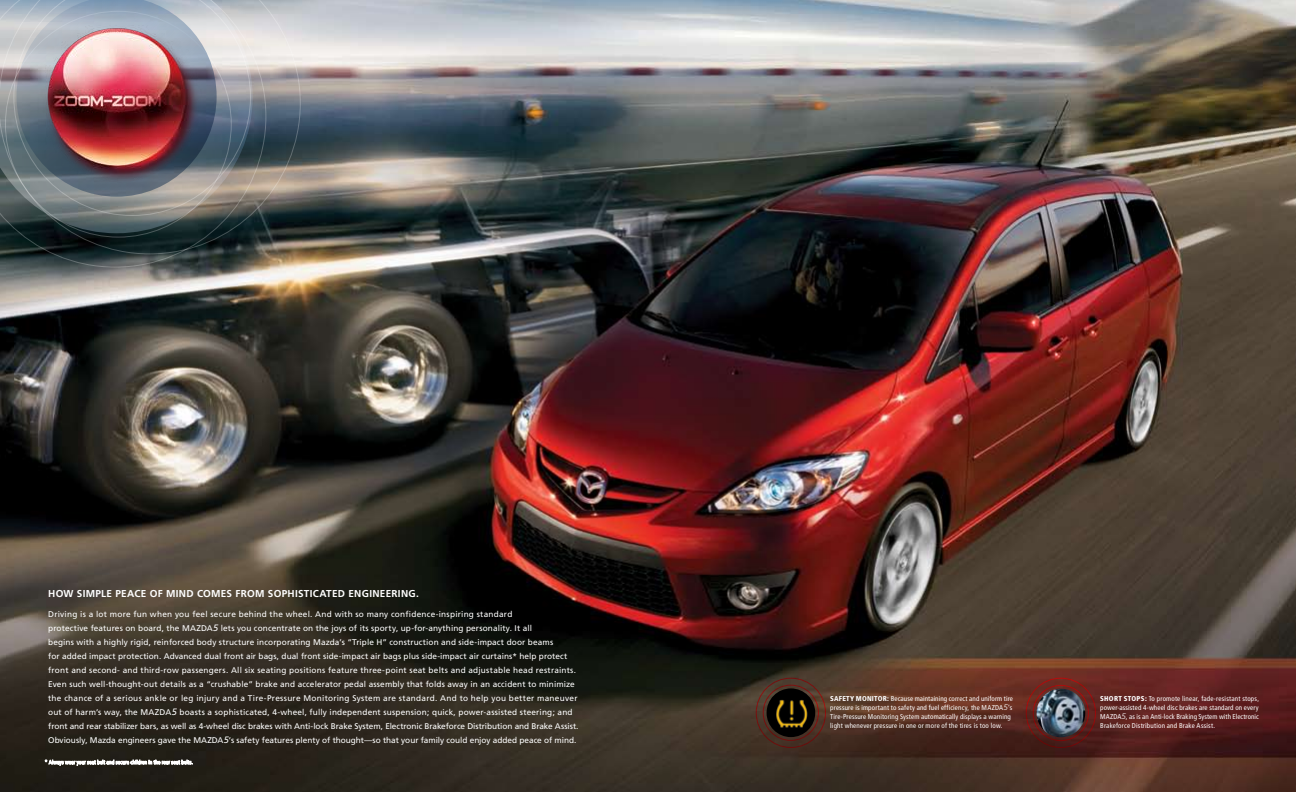
<style>
.page{position:relative;width:1296px;height:792px;background:#fff}
.page>*{position:absolute;margin:0;border:0;box-sizing:border-box;transform-origin:0 0}
.t1{font:700 10px "Frutiger";letter-spacing:.025em;color:#fff}
.t2{font:8.2px/14px "Frutiger";letter-spacing:.015em;color:#fff}
.t3{font:condensed 7px/9px "Frutiger";letter-spacing:.02em;color:#fff;text-align:justify}
.s1{font-style:italic;font-size:9.2px}
.s2{font-weight:900}
.s3{font-weight:300;font-style:italic;font-stretch:normal;font-size:8px}
</style>
<div class="page">
<img style="left:0;top:0;width:1296px;height:792px">
<svg style="left:266px;top:0;width:35px;height:254px"></svg>
<svg style="left:0;top:0;width:266px;height:268px"></svg>
<div style="left:1026px;top:678px;width:70px;height:70px;border:1px solid #d2232a;border-radius:50%"></div>
<div style="left:1033px;top:685px;width:56px;height:56px;border:1px solid #d2232a;border-radius:50%"></div>
<img style="left:1037px;top:689px;width:48px;height:48px;border-radius:50%">
<div style="left:756px;top:678px;width:70px;height:70px;border:1px solid #d2232a;border-radius:50%"></div>
<div style="left:763px;top:685px;width:56px;height:56px;border:1px solid #d2232a;border-radius:50%"></div>
<img style="left:767px;top:688px;width:48px;height:49px;border-radius:50%">
<svg style="left:0;top:0;width:253px;height:233px"></svg>
<svg style="left:16px;top:0;width:201px;height:197px"></svg>
<img style="left:30px;top:10px;width:173px;height:173px;border-radius:50%">
<svg style="left:45px;top:760px;width:148px;height:6px"></svg>
<p class="t1" style="left:48px;top:587px;width:372px">HOW SIMPLE PEACE OF MIND COMES FROM SOPHISTICATED ENGINEERING.</p>
<p class="t2" style="left:48px;top:607px;width:532px">Driving is a lot more fun when you feel secure behind the wheel. And with so many confidence-inspiring standard<br>protective features on board, the MAZDA<span class="s1">5</span> lets you concentrate on the joys of its sporty, up-for-anything personality. It all<br>begins with a highly rigid, reinforced body structure incorporating Mazda’s “Triple H ” construction and side-impact door beams<br>for added impact protection. Advanced dual front air bags, dual front side-impact air bags plus side-impact air curtains* help protect front and second- and third-row passengers. All six seating positions feature three-point seat belts and adjustable head restraints.<br>Even such well-thought-out details as a “crushable” brake and accelerator pedal assembly that folds away in an accident to minimize the chance of a serious ankle or leg injury and a Tire-Pressure Monitoring System are standard. And to help you better maneuver out of harm’s way, the MAZDA<span class="s1">5</span> boasts a sophisticated, 4-wheel, fully independent suspension; quick, power-assisted steering; and front and rear stabilizer bars, as well as 4-wheel disc brakes with Anti-lock Brake System, Electronic Brakeforce Distribution and Brake Assist.<br>Obviously, Mazda engineers gave the MAZDA<span class="s1">5</span>’s safety features plenty of thought—so that your family could enjoy added peace of mind.</p>
<p class="t3" style="left:830px;top:694px;width:184px;text-align:left"><span class="s2">SAFETY MONITOR:</span> Because maintaining correct and uniform tire pressure is important to safety and fuel efficiency, the MAZDA<span class="s3">5</span>’s Tire-Pressure Monitoring System automatically displays a warning light whenever pressure in one or more of the tires is too low.</p>
<p class="t3" style="left:1100px;top:694px;width:160px"><span class="s2">SHORT STOPS:</span> To promote linear, fade-resistant stops, power-assisted 4-wheel disc brakes are standard on every MAZDA<span class="s3">5</span>, as is an Anti-lock Braking System with Electronic Brakeforce Distribution and Brake Assist.</p>
</div>
